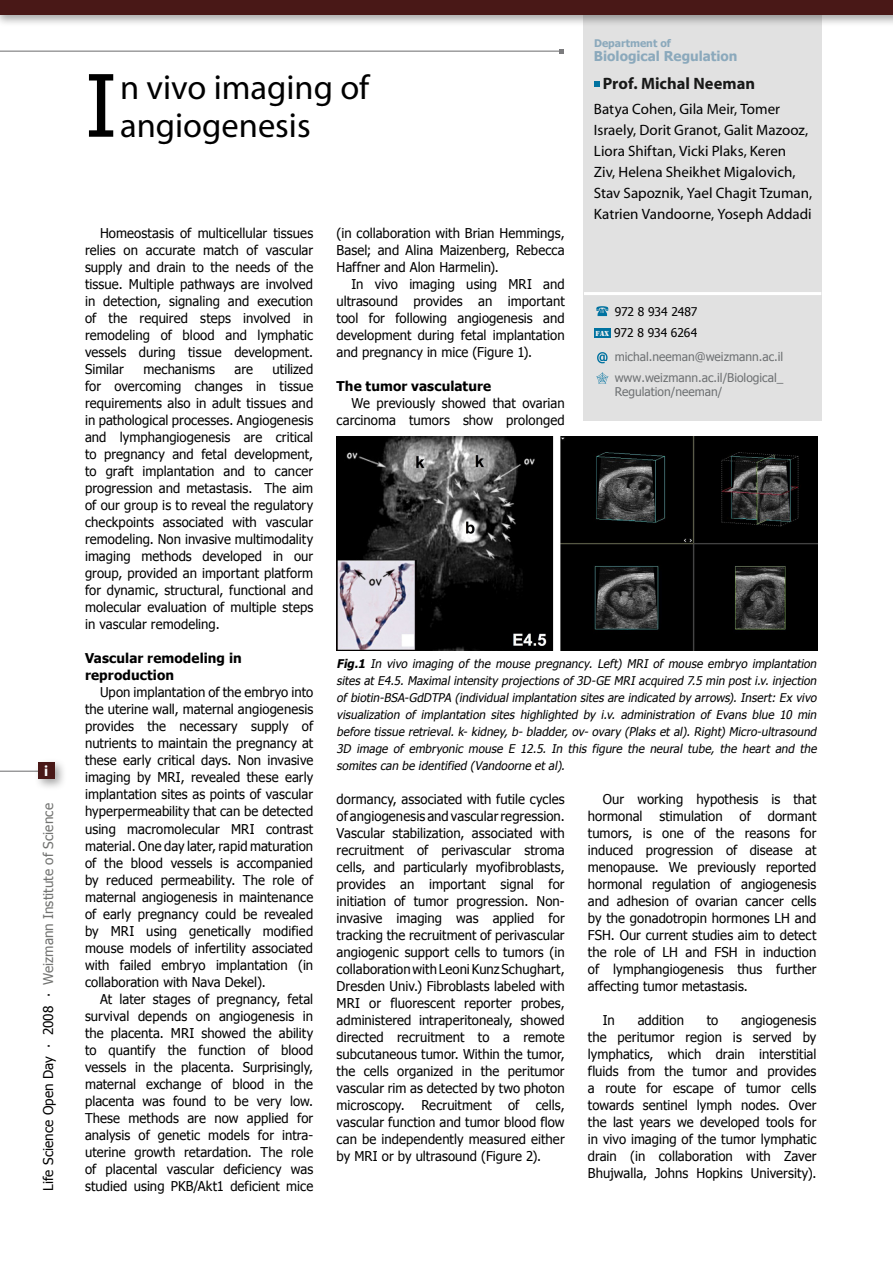
<style>
.page{position:relative;width:893px;height:1263px;background:#fff}
.page>*{position:absolute;margin:0;border:0;box-sizing:border-box;transform-origin:0 0}
.t1{font:86.1px "Tahoma";color:#000}
.t2{font:34.5px/37.5px "Myriad";color:#000}
.t3{font:700 16.5px "Myriad";letter-spacing:.005em;color:#181918}
.t4{font:15px/21px "Myriad";color:#000}
.t5{font:700 15px "Myriad";color:#fff}
.t6{font:13.5px/17px "Tahoma";letter-spacing:.005em;color:#000;text-align:justify}
.t7{font:700 13.5px/17px "Tahoma";letter-spacing:.005em;color:#000}
.t8{font:13.5px "Tahoma";letter-spacing:.005em;color:#717270}
.t9{font:700 13.5px "Tahoma";color:#8ba9bc}
.t10{font:italic 12px/17px "Tahoma";color:#000;text-align:justify}
.t11{font:12px/20.9px "Tahoma";color:#6d7072}
.t12{font:12px "Tahoma";letter-spacing:-.005em;color:#000}
.t13{font:700 10.5px "Tahoma";color:#8ba9bc}
.t14{font:7.5px "Stencil";color:#efefef}
.s1{color:#000}
.s2{font-weight:700}
</style>
<div class="page">
<div style="left:584px;top:10px;width:238px;height:410px;background:#e1e1e1"></div>
<hr style="left:0;top:771px;width:54px;height:1px;background:#7b7b7d">
<hr style="left:0;top:51px;width:561px;height:1px;background:#7b7b7d">
<svg style="left:559px;top:49px;width:4px;height:4px"></svg>
<svg style="left:596px;top:306px;width:12px;height:10px"></svg>
<svg style="left:596px;top:372px;width:12px;height:12px"></svg>
<svg style="left:597px;top:352px;width:11px;height:11px"></svg>
<div style="left:594px;top:328px;width:16px;height:10px;background:#0072a0"></div>
<svg style="left:594px;top:81px;width:6px;height:6px"></svg>
<div style="left:33px;top:758px;width:39px;height:38px;background:#000;opacity:.35"></div>
<div style="left:38px;top:762px;width:16px;height:17px;background:#491817"></div>
<div style="left:0;top:0;width:893px;height:32px;background:#000;opacity:.35"></div>
<div style="left:0;top:0;width:893px;height:15px;background:#491817"></div>
<hr style="left:584px;top:292px;width:237px;height:3px;background:#fff">
<hr style="left:892px;top:0;width:1px;height:32px;background:#000;opacity:.35">
<img style="left:337px;top:436px;width:480px;height:215px">
<p class="t5" style="left:44px;top:763px;width:6px">i</p>
<p class="t8" style="left:39px;top:1191px;width:389px;rotate:-90deg"><span class="s1">Life Science Open Day ∙ 2008 ∙</span> Weizmann Institute of Science</p>
<h1 class="t1" style="left:85px;top:48px;width:34px">I</h1>
<h2 class="t2" style="left:120px;top:70px;width:251px">n vivo imaging of angiogenesis</h2>
<p class="t13" style="left:594px;top:35px;width:78px">Department of</p>
<p class="t9" style="left:594px;top:47px;width:145px">Biological Regulation</p>
<p class="t3" style="left:603px;top:75px;width:154px">Prof. Michal Neeman</p>
<p class="t4" style="left:594px;top:99px;width:220px">Batya Cohen, Gila Meir, Tomer Israely, Dorit Granot, Galit Mazooz, Liora Shiftan, Vicki Plaks, Keren<br>Ziv, Helena Sheikhet Migalovich, Stav Sapoznik, Yael Chagit Tzuman, Katrien Vandoorne, Yoseph Addadi</p>
<p class="t6" style="left:85px;top:224px;width:230px;text-indent:15px">Homeostasis of multicellular tissues relies on accurate match of vascular supply and drain to the needs of the tissue. Multiple pathways are involved in detection, signaling and execution of the required steps involved in remodeling of blood and lymphatic vessels during tissue development.<br>Similar</p>
<p class="t6" style="left:85px;top:360px;width:230px;text-indent:188px">utilized for overcoming changes in tissue requirements also in adult tissues and in pathological processes. Angiogenesis and lymphangiogenesis are critical to pregnancy and fetal development, to graft implantation and to cancer progression and metastasis. The aim of our group is to reveal the regulatory checkpoints associated with vascular remodeling. Non invasive multimodality imaging methods developed in our group, provided an important platform for dynamic, structural, functional and molecular evaluation of multiple steps in vascular remodeling.</p>
<p class="t7" style="left:85px;top:649px;width:158px">Vascular remodeling in reproduction</p>
<p class="t6" style="left:85px;top:683px;width:230px;text-indent:15px">Upon implantation of the embryo into the uterine wall, maternal angiogenesis provides the necessary supply of nutrients to maintain the pregnancy at these early critical days. Non invasive imaging by MRI, revealed these early implantation sites as points of vascular hyperpermeability that can be detected using macromolecular MRI contrast material. One day later, rapid maturation of the blood vessels is accompanied by reduced permeability. The role of maternal angiogenesis in maintenance of early pregnancy could be revealed by MRI using genetically modified mouse models of infertility associated with failed embryo implantation (in collaboration with Nava Dekel).</p>
<p class="t6" style="left:85px;top:990px;width:230px;text-indent:15px">At later stages of pregnancy, fetal survival depends on angiogenesis in the placenta. MRI showed the ability to quantify the function of blood vessels in the placenta. Surprisingly, maternal exchange of blood in the placenta was found to be very low.<br>These methods are now applied for analysis of genetic models for intra&shy;uterine growth retardation. The role of placental vascular deficiency was studied using PKB/Akt1 deficient mice</p>
<p class="t6" style="left:143px;top:360px;width:73px">mechanisms</p>
<p class="t6" style="left:235px;top:360px;width:20px">are</p>
<p class="t6" style="left:337px;top:224px;width:230px">(in collaboration with Brian Hemmings, Basel; and Alina Maizenberg, Rebecca Haffner and Alon Harmelin).</p>
<p class="t6" style="left:337px;top:275px;width:230px;text-indent:15px">In vivo imaging using MRI and ultrasound provides an important tool for following angiogenesis and development during fetal implantation and pregnancy in mice (Figure 1).</p>
<p class="t7" style="left:337px;top:377px;width:156px">The tumor vasculature</p>
<p class="t6" style="left:337px;top:394px;width:230px;text-align:right">We previously showed that ovarian carcinoma tumors show prolonged</p>
<p class="t12" style="left:615px;top:303px;width:84px">972 8 934 2487</p>
<p class="t11" style="left:615px;top:346px;width:170px">michal.neeman@weizmann.ac.il www.weizmann.ac.il/Biological_</p>
<p class="t11" style="left:615px;top:380px;width:109px">Regulation/neeman/</p>
<p class="t12" style="left:614px;top:325px;width:85px">972 8 934 6264</p>
<p class="t14" style="left:596px;top:329px;width:15px">FAX</p>
<p class="t10" style="left:337px;top:654px;width:484px"><span class="s2">Fig.1</span> In vivo imaging of the mouse pregnancy. Left) MRI of mouse embryo implantation sites at E4.5. Maximal intensity projections of 3D-GE MRI acquired 7.5 min post i.v. injection of biotin-BSA-GdDTPA (individual implantation sites are indicated by arrows). Insert: Ex vivo visualization of implantation sites highlighted by i.v. administration of Evans blue 10 min before tissue retrieval. k- kidney, b- bladder, ov- ovary (Plaks et al). Right) Micro-ultrasound 3D image of embryonic mouse E 12.5. In this figure the neural tube, the heart and the somites can be identified (Vandoorne et al).</p>
<p class="t6" style="left:337px;top:790px;width:230px">dormancy, associated with futile cycles of angiogenesis and vascular regression.<br>Vascular stabilization, associated with recruitment of perivascular stroma cells, and particularly myofibroblasts, provides an important signal for initiation of tumor progression. Non&shy;invasive imaging was applied for tracking the recruitment of perivascular angiogenic support cells to tumors (in collaboration with Leoni Kunz Schughart, Dresden Univ.) Fibroblasts labeled with MRI or fluorescent reporter probes, administered intraperitonealy, showed directed recruitment to a remote subcutaneous tumor. Within the tumor, the cells organized in the peritumor vascular rim as detected by two photon microscopy. Recruitment of cells, vascular function and tumor blood flow can be independently measured either by MRI or by ultrasound (Figure 2).</p>
<p class="t6" style="left:588px;top:790px;width:230px;text-indent:15px">Our working hypothesis is that hormonal stimulation of dormant tumors, is one of the reasons for induced progression of disease at menopause. We previously reported hormonal regulation of angiogenesis and adhesion of ovarian cancer cells by the gonadotropin hormones LH and FSH. Our current studies aim to detect the role of LH and FSH in induction of lymphangiogenesis thus further affecting tumor metastasis.</p>
<p class="t6" style="left:603px;top:1011px;width:14px">In</p>
<p class="t6" style="left:638px;top:1011px;width:48px">addition</p>
<p class="t6" style="left:707px;top:1011px;width:13px">to</p>
<p class="t6" style="left:588px;top:1011px;width:230px;text-indent:153px">angiogenesis the peritumor region is served by lymphatics, which drain interstitial fluids from the tumor and provides a route for escape of tumor cells towards sentinel lymph nodes. Over the last years we developed tools for in vivo imaging of the tumor lymphatic drain (in collaboration with Zaver Bhujwalla, Johns Hopkins University).</p>
</div>
